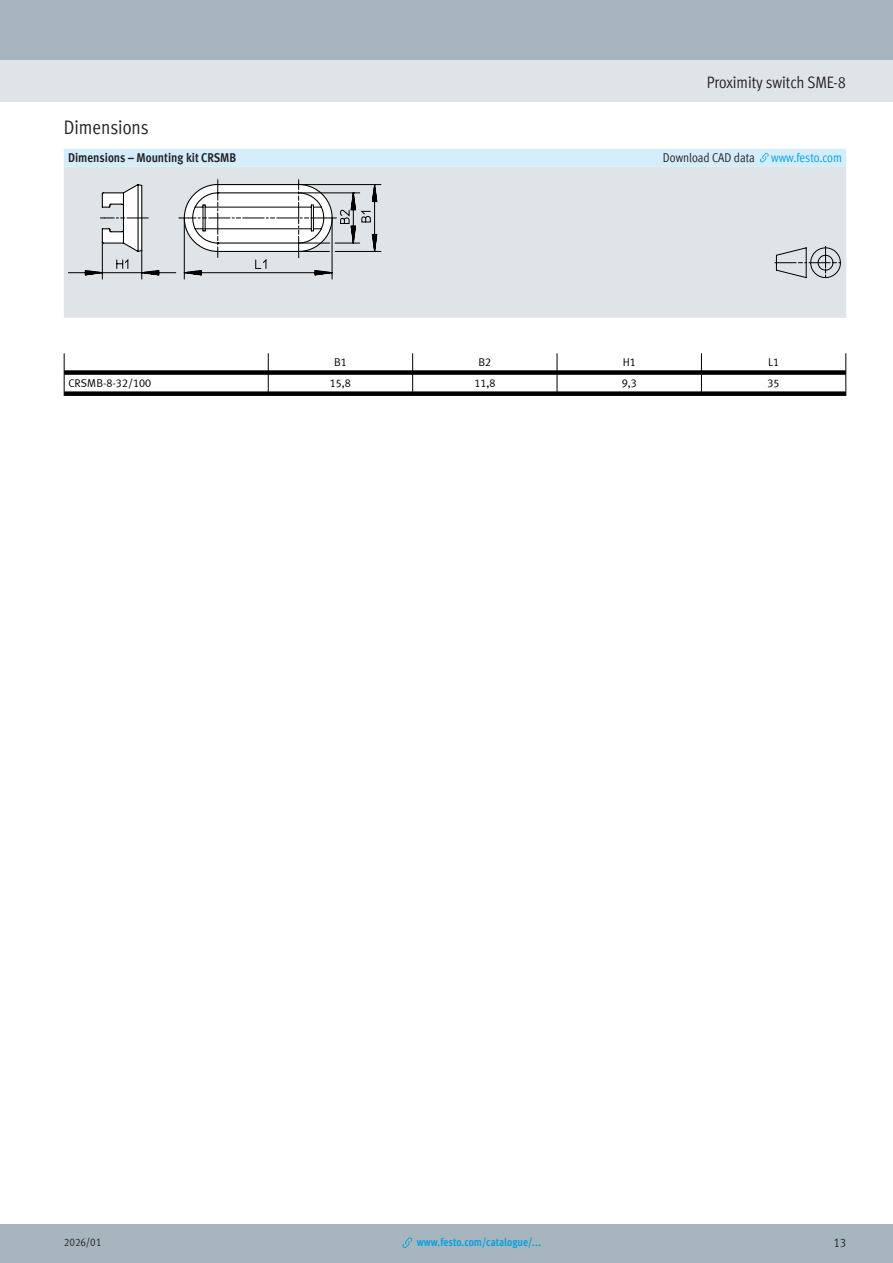
<style>
.page{position:relative;width:893px;height:1263px;background:#fff}
.page>*{position:absolute;margin:0;border:0;box-sizing:border-box;transform-origin:0 0}
.t1{font:condensed 19.5px "Festo";color:#231f20}
.t2{font:condensed 16.5px "Festo";letter-spacing:-.01em;color:#231f20}
.FES_head_1_text{font:700 condensed 12.75px "Festo";color:#231f20}
.FES_head_2_text_right{font:condensed 12.75px "Festo";color:#231f20}
.FES_head_2_text_right-2{font:condensed 12.75px "Festo";letter-spacing:-.005em;color:#00a1e3}
.t3{font:11.25px "Meta Plus LF";color:#000}
.t4{font:700 condensed 11.25px "Festo";color:#00a1e3}
.t5{font:condensed 11.25px "Festo";color:#231f20}
</style>
<div class="page">
<div style="left:0;top:1225px;width:893px;height:38px;background:#a7b6be"></div>
<div style="left:0;top:60px;width:893px;height:42px;background:#dfe4e8"></div>
<div style="left:0;top:0;width:893px;height:60px;background:#a7b6be"></div>
<svg style="left:402px;top:1237px;width:10px;height:11px"></svg>
<div style="left:64px;top:167px;width:782px;height:151px;background:#dfe4e8"></div>
<div style="left:64px;top:149px;width:782px;height:18px;background:#d4edfa"></div>
<div style="left:68px;top:179px;width:773px;height:100px;background:#dfe4e8"></div>
<svg style="left:100px;top:179px;width:741px;height:99px"></svg>
<svg style="left:64px;top:353px;width:782px;height:43px"></svg>
<h2 class="t2" style="left:707px;top:71px;width:141px">Proximity switch SME-8</h2>
<h1 class="t1" style="left:64px;top:113px;width:87px">Dimensions</h1>
<p class="FES_head_1_text" style="left:68px;top:148px;width:170px">Dimensions – Mounting kit CRSMB</p>
<p class="FES_head_2_text_right" style="left:663px;top:149px;width:93px">Download CAD data</p>
<p class="FES_head_2_text_right-2" style="left:771px;top:149px;width:72px">www.festo.com</p>
<p class="t3" style="left:334px;top:355px;width:14px">B1</p>
<p class="t3" style="left:478px;top:355px;width:14px">B2</p>
<p class="t3" style="left:623px;top:355px;width:15px">H1</p>
<p class="t3" style="left:768px;top:355px;width:13px">L1</p>
<p class="t3" style="left:68px;top:376px;width:84px">CRSMB-8-32/100</p>
<p class="t3" style="left:330px;top:376px;width:23px">15,8</p>
<p class="t3" style="left:474px;top:376px;width:23px">11,8</p>
<p class="t3" style="left:622px;top:376px;width:17px">9,3</p>
<p class="t3" style="left:768px;top:376px;width:14px">35</p>
<p class="t5" style="left:64px;top:1234px;width:39px">2026/01</p>
<p class="t4" style="left:417px;top:1233px;width:126px">www.festo.com/catalogue/...</p>
<p class="FES_head_2_text_right" style="left:833px;top:1233px;width:14px">13</p>
</div>
